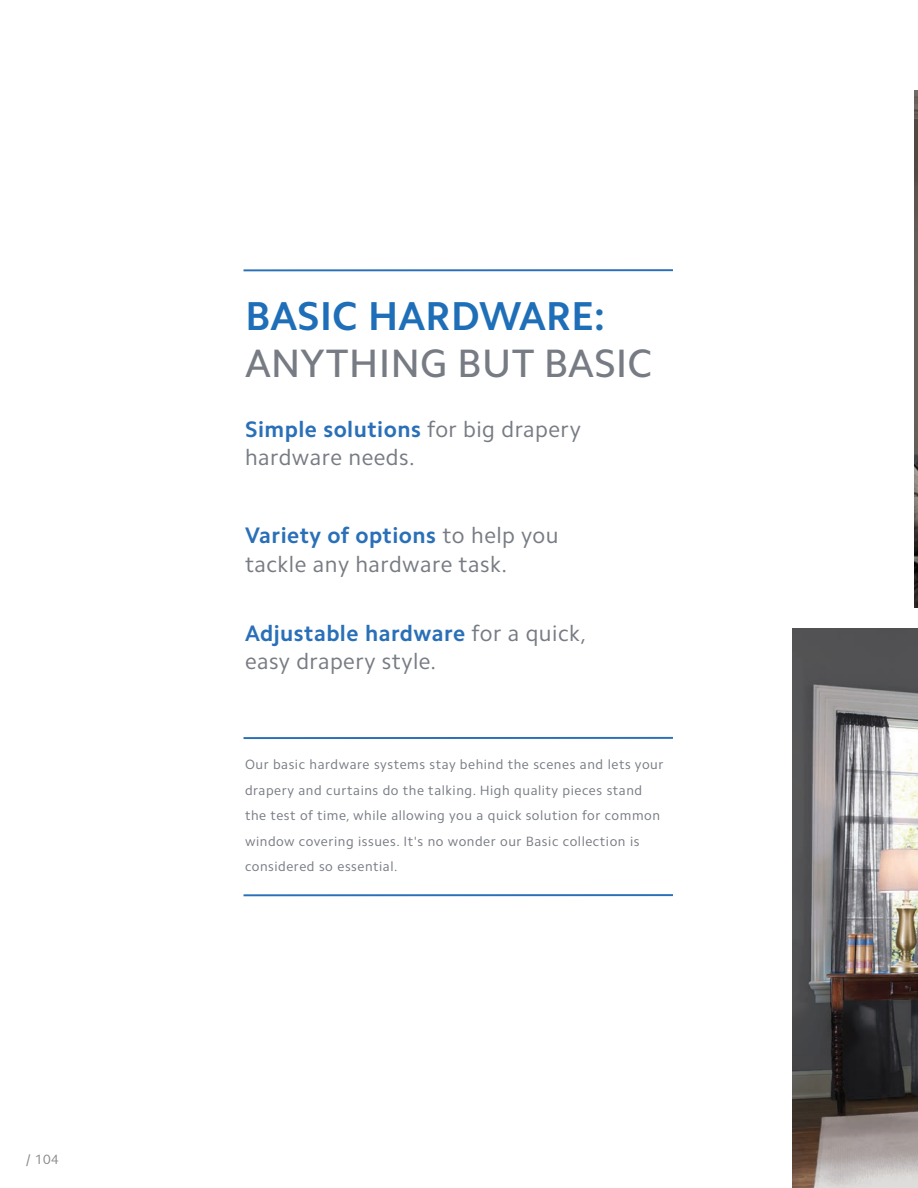
<style>
.page{position:relative;width:918px;height:1188px;background:#fff}
.page>*{position:absolute;margin:0;border:0;box-sizing:border-box;transform-origin:0 0}
.t1{font:700 40.5px "Camphor Std";color:#1f6fb8}
.t2{font:500 39.75px "Camphor Std";color:#777b83}
.t3{font:22.5px/28.5px "Camphor Std";letter-spacing:.02em;color:#777b83}
.t4{font:13.5px/25.5px "Camphor Std";letter-spacing:.04em;color:#777b83}
.t5{font:13.5px "Camphor Std";color:#888a8d}
.s1{font-weight:700;color:#2a70b8}
</style>
<div class="page">
<hr style="left:244px;top:269px;width:429px;height:2px;background:#2a70b8">
<hr style="left:244px;top:737px;width:429px;height:2px;background:#2a70b8">
<hr style="left:244px;top:894px;width:429px;height:2px;background:#2a70b8">
<img style="left:793px;top:629px;width:125px;height:559px">
<img style="left:914px;top:90px;width:4px;height:518px">
<p class="t5" style="left:26px;top:1152px;width:34px">/ 104</p>
<p class="t1" style="left:245px;top:293px;width:361px">BASIC HARDWARE:</p>
<p class="t2" style="left:245px;top:340px;width:409px">ANYTHING BUT BASIC</p>
<p class="t3" style="left:245px;top:415px;width:337px"><span class="s1">Simple solutions</span> for big drapery hardware needs.</p>
<p class="t3" style="left:245px;top:521px;width:315px"><span class="s1">Variety of options</span> to help you tackle any hardware task.</p>
<p class="t3" style="left:245px;top:619px;width:343px"><span class="s1">Adjustable hardware</span> for a quick, easy drapery style.</p>
<p class="t4" style="left:245px;top:752px;width:420px">Our basic hardware systems stay behind the scenes and lets your drapery and curtains do the talking. High quality pieces stand the test of time, while allowing you a quick solution for common window covering issues. It's no wonder our Basic collection is considered so essential.</p>
</div>
